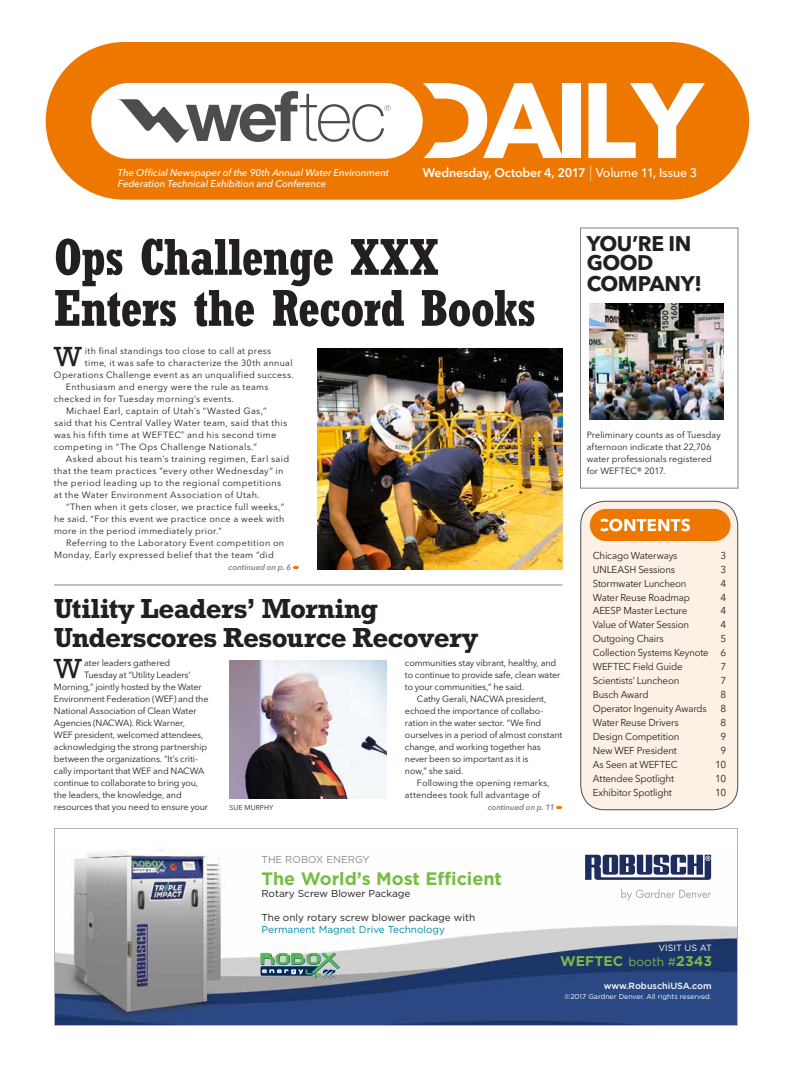
<style>
.page{position:relative;width:792px;height:1080px;background:#fff}
.page>*{position:absolute;margin:0;border:0;box-sizing:border-box;transform-origin:0 0}
.t1{font:700 105.8px "Avenir Next LT Pro";letter-spacing:-.065em;color:#fff}
.t2{font:700 condensed 51px/51px "Rockwell";letter-spacing:-.015em;color:#231f20}
.t3{font:28.2px "Rockwell";color:#231f20}
.t4{font:700 28px/29px "Rockwell";letter-spacing:-.025em;color:#231f20}
.t5{font:700 21px/19px "Avenir Next LT Pro";letter-spacing:-.02em;color:#231f20}
.t6{font:700 18px "Gotham";color:#77bd43}
.t7{font:700 14px "Gotham";color:#77bd43}
.t8{font:600 12.4px "Avenir Next LT Pro";letter-spacing:-.015em;color:#fff}
.t9{font:10px/14px "Avenir Next LT Pro";letter-spacing:-.02em;color:#231f20;text-align:justify}
.t10{font:10px "Gotham";color:#231f20}
.t11{font:10px "Gotham";color:#008da8}
.t12{font:10px "Avenir Next LT Pro";letter-spacing:-.02em;color:#231f20;scale:.95 1}
.t13{font:10px "Gotham";color:#8a8c8c}
.t14{font:italic 500 9.7px/11.3px "Avenir Next LT Pro";letter-spacing:-.01em;color:#fff}
.t15{font:9px "Avenir Next LT Pro";letter-spacing:.035em;color:#231f20}
.t16{font:9px "Avenir Next LT Pro";letter-spacing:-.015em;color:#231f20}
.t17{font:9px/12px "Avenir Next LT Pro";letter-spacing:.01em;color:#231f20}
.t18{font:9px "Avenir Next LT Pro";letter-spacing:-.01em;color:#231f20}
.t19{font:500 9px "Gotham";color:#fff}
.t20{font:9px "Gotham";color:#fff}
.t21{font:italic 600 8px "Avenir Next LT Pro";letter-spacing:-.01em;color:#808285}
.t22{font:7px "Gotham";color:#fff}
.t23{font:7px "Avenir Next LT Pro";letter-spacing:.005em;color:#231f20}
.s1{font-weight:100;font-size:15.4px}
.s2{font-weight:500}
.s3{font-weight:400;font-size:12px}
</style>
<div class="page">
<img style="left:56px;top:849px;width:680px;height:175px">
<div style="left:54px;top:828px;width:684px;height:198px;border:1px solid #b7b4b4"></div>
<svg style="left:585px;top:855px;width:126px;height:25px"></svg>
<svg style="left:621px;top:889px;width:90px;height:12px"></svg>
<svg style="left:261px;top:953px;width:79px;height:26px;background:#769c8e"></svg>
<div style="left:46px;top:42px;width:703px;height:158px;background:#e70;border-radius:79px"></div>
<div style="left:91px;top:83px;width:332px;height:76px;background:#fff;border-radius:38px"></div>
<svg style="left:118px;top:91px;width:273px;height:52px"></svg>
<hr style="left:54px;top:585px;width:508px;height:1px;background:#808285">
<div style="left:581px;top:501px;width:157px;height:309px;background:#fdf1e6;border-radius:24px"></div>
<div style="left:580px;top:501px;width:158px;height:309px;border:1px solid #4d4d4f;border-radius:24px"></div>
<div style="left:590px;top:509px;width:141px;height:32px;background:#e70;border-radius:16px"></div>
<svg style="left:600px;top:519px;width:90px;height:12px"></svg>
<svg style="left:293px;top:566px;width:6px;height:3px"></svg>
<svg style="left:556px;top:806px;width:6px;height:3px"></svg>
<div style="left:580px;top:228px;width:158px;height:260px;border:1px solid #808285"></div>
<img style="left:230px;top:661px;width:157px;height:138px">
<img style="left:317px;top:348px;width:245px;height:221px">
<img style="left:590px;top:303px;width:134px;height:117px">
<p class="t14" style="left:118px;top:167px;width:273px">The Official Newspaper of the 90th Annual Water Environment<br>Federation Technical Exhibition and Conference</p>
<h1 class="t1" style="left:410px;top:56px;width:295px">DAILY</h1>
<h3 class="t8" style="left:423px;top:166px;width:276px">Wednesday, October 4, 2017 <span class="s1">|</span> <span class="s2">Volume 11, Issue 3</span></h3>
<h2 class="t2" style="left:54px;top:231px;width:483px">Ops Challenge XXX<br>Enters the Record Books</h2>
<h3 class="t3" style="left:54px;top:340px;width:30px">W</h3>
<p class="t15" style="left:85px;top:345px;width:188px">ith final standings too close to call at press</p>
<p class="t15" style="left:85px;top:357px;width:209px">time, it was safe to characterize the 30th annual</p>
<p class="t15" style="left:54px;top:369px;width:241px">Operations Challenge event as an unqualified success.</p>
<p class="t15" style="left:66px;top:381px;width:204px">Enthusiasm and energy were the rule as teams</p>
<p class="t15" style="left:54px;top:393px;width:182px">checked in for Tuesday morning’s events.</p>
<p class="t15" style="left:66px;top:405px;width:202px">Michael Earl, captain of Utah’s “Wasted Gas,”</p>
<p class="t15" style="left:54px;top:417px;width:235px">said that his Central Valley Water team, said that this</p>
<p class="t15" style="left:54px;top:429px;width:224px">was his fifth time at WEFTEC<sup>®</sup> and his second time</p>
<p class="t15" style="left:54px;top:441px;width:205px">competing in “The Ops Challenge Nationals.”</p>
<p class="t15" style="left:66px;top:453px;width:225px">Asked about his team’s training regimen, Earl said</p>
<p class="t15" style="left:54px;top:465px;width:231px">that the team practices “every other Wednesday” in</p>
<p class="t15" style="left:54px;top:477px;width:229px">the period leading up to the regional competitions</p>
<p class="t15" style="left:54px;top:489px;width:207px">at the Water Environment Association of Utah.</p>
<p class="t15" style="left:66px;top:501px;width:220px">“Then when it gets closer, we practice full weeks,”</p>
<p class="t15" style="left:54px;top:513px;width:232px">he said. “For this event we practice once a week with</p>
<p class="t15" style="left:54px;top:525px;width:169px">more in the period immediately prior.”</p>
<p class="t15" style="left:66px;top:537px;width:220px">Referring to the Laboratory Event competition on</p>
<p class="t15" style="left:54px;top:549px;width:221px">Monday, Early expressed belief that the team “did</p>
<p class="t21" style="left:229px;top:562px;width:64px">continued on p. 6</p>
<h3 class="t4" style="left:54px;top:594px;width:426px">Utility Leaders’ Morning<br>Underscores Resource Recovery</h3>
<h3 class="t3" style="left:54px;top:652px;width:30px">W</h3>
<p class="t16" style="left:84px;top:657px;width:87px">ater leaders gathered</p>
<p class="t16" style="left:405px;top:657px;width:153px">communities stay vibrant, healthy, and</p>
<p class="t16" style="left:405px;top:669px;width:157px">to continue to provide safe, clean water</p>
<p class="t16" style="left:405px;top:681px;width:121px">to your communities,” he said.</p>
<p class="t16" style="left:417px;top:693px;width:131px">Cathy Gerali, NACWA president,</p>
<p class="t16" style="left:405px;top:705px;width:140px">echoed the importance of collabo-</p>
<p class="t16" style="left:405px;top:717px;width:138px">ration in the water sector. “We find</p>
<p class="t16" style="left:405px;top:729px;width:159px">ourselves in a period of almost constant</p>
<p class="t16" style="left:405px;top:741px;width:137px">change, and working together has</p>
<p class="t16" style="left:405px;top:753px;width:125px">never been so important as it is</p>
<p class="t16" style="left:405px;top:765px;width:60px">now,” she said.</p>
<p class="t17" style="left:417px;top:777px;width:134px">Following the opening remarks,</p>
<p class="t17" style="left:405px;top:789px;width:137px">attendees took full advantage of</p>
<p class="t16" style="left:84px;top:669px;width:108px">Tuesday at “Utility Leaders’</p>
<p class="t16" style="left:54px;top:681px;width:149px">Morning,” jointly hosted by the Water</p>
<p class="t16" style="left:54px;top:693px;width:156px">Environment Federation (WEF) and the</p>
<p class="t16" style="left:54px;top:705px;width:144px">National Association of Clean Water</p>
<p class="t16" style="left:54px;top:717px;width:133px">Agencies (NACWA). Rick Warner,</p>
<p class="t16" style="left:54px;top:729px;width:151px">WEF president, welcomed attendees,</p>
<p class="t16" style="left:54px;top:741px;width:155px">acknowledging the strong partnership</p>
<p class="t18" style="left:54px;top:753px;width:146px">between the organizations. “It’s criti-</p>
<p class="t16" style="left:54px;top:765px;width:152px">cally important that WEF and NACWA</p>
<p class="t16" style="left:54px;top:777px;width:146px">continue to collaborate to bring you,</p>
<p class="t16" style="left:54px;top:789px;width:129px">the leaders, the knowledge, and</p>
<p class="t16" style="left:54px;top:801px;width:156px">resources that you need to ensure your</p>
<p class="t21" style="left:488px;top:802px;width:68px">continued on p. 11</p>
<p class="t23" style="left:230px;top:803px;width:45px">SUE MURPHY</p>
<p class="t13" style="left:262px;top:853px;width:110px">THE ROBOX ENERGY</p>
<h3 class="t6" style="left:262px;top:867px;width:242px">The World’s Most Efficient</h3>
<p class="t10" style="left:262px;top:887px;width:151px">Rotary Screw Blower Package</p>
<p class="t10" style="left:262px;top:911px;width:215px">The only rotary screw blower package with</p>
<p class="t11" style="left:262px;top:923px;width:185px">Permanent Magnet Drive Technology</p>
<h3 class="t5" style="left:587px;top:234px;width:106px">YOU’RE IN<br>GOOD</h3>
<h3 class="t5" style="left:587px;top:274px;width:117px">COMPANY!</h3>
<p class="t17" style="left:587px;top:429px;width:136px">Preliminary counts as of Tuesday afternoon indicate that 22,706 water professionals registered for WEFTEC® 2017.</p>
<p class="t9" style="left:593px;top:548px;width:86px">Chicago Waterways</p>
<p class="t9" style="left:720px;top:548px;width:7px">3</p>
<p class="t9" style="left:593px;top:562px;width:84px">UNLEASH Sessions</p>
<p class="t9" style="left:720px;top:562px;width:7px">3</p>
<p class="t9" style="left:593px;top:576px;width:95px">Stormwater Luncheon</p>
<p class="t9" style="left:720px;top:576px;width:7px">4</p>
<p class="t9" style="left:593px;top:590px;width:99px">Water Reuse Roadmap</p>
<p class="t9" style="left:720px;top:590px;width:7px">4</p>
<p class="t9" style="left:593px;top:604px;width:96px">AEESP Master Lecture</p>
<p class="t9" style="left:720px;top:604px;width:7px">4</p>
<p class="t9" style="left:593px;top:618px;width:98px">Value of Water Session</p>
<p class="t9" style="left:720px;top:618px;width:7px">4</p>
<p class="t9" style="left:593px;top:632px;width:73px">Outgoing Chairs</p>
<p class="t9" style="left:593px;top:632px;width:135px;text-indent:128px">5<br>Collection Systems Keynote 6<br>WEFTEC Field Guide</p>
<p class="t9" style="left:720px;top:660px;width:7px">7</p>
<p class="t9" style="left:593px;top:674px;width:88px">Scientists’ Luncheon</p>
<p class="t9" style="left:720px;top:674px;width:7px">7</p>
<p class="t9" style="left:593px;top:688px;width:57px">Busch Award</p>
<p class="t9" style="left:720px;top:688px;width:7px">8</p>
<p class="t12" style="left:593px;top:703px;width:121px">Operator Ingenuity Awards</p>
<p class="t9" style="left:720px;top:702px;width:7px">8</p>
<p class="t9" style="left:593px;top:716px;width:88px">Water Reuse Drivers</p>
<p class="t9" style="left:720px;top:716px;width:7px">8</p>
<p class="t9" style="left:593px;top:730px;width:88px">Design Competition</p>
<p class="t9" style="left:720px;top:730px;width:7px">9</p>
<p class="t9" style="left:593px;top:744px;width:86px">New WEF President</p>
<p class="t9" style="left:720px;top:744px;width:7px">9</p>
<p class="t9" style="left:593px;top:758px;width:86px">As Seen at WEFTEC</p>
<p class="t9" style="left:715px;top:758px;width:13px">10</p>
<p class="t9" style="left:593px;top:772px;width:83px">Attendee Spotlight</p>
<p class="t9" style="left:715px;top:772px;width:13px">10</p>
<p class="t9" style="left:593px;top:785px;width:81px">Exhibitor Spotlight</p>
<p class="t9" style="left:715px;top:785px;width:13px">10</p>
<p class="t20" style="left:658px;top:942px;width:55px">VISIT US AT</p>
<h3 class="t7" style="left:560px;top:951px;width:153px">WEFTEC <span class="s3">booth #</span>2343</h3>
<p class="t19" style="left:604px;top:980px;width:109px">www.RobuschiUSA.com</p>
<p class="t22" style="left:565px;top:992px;width:148px">©2017 Gardner Denver. All rights reserved.</p>
</div>
